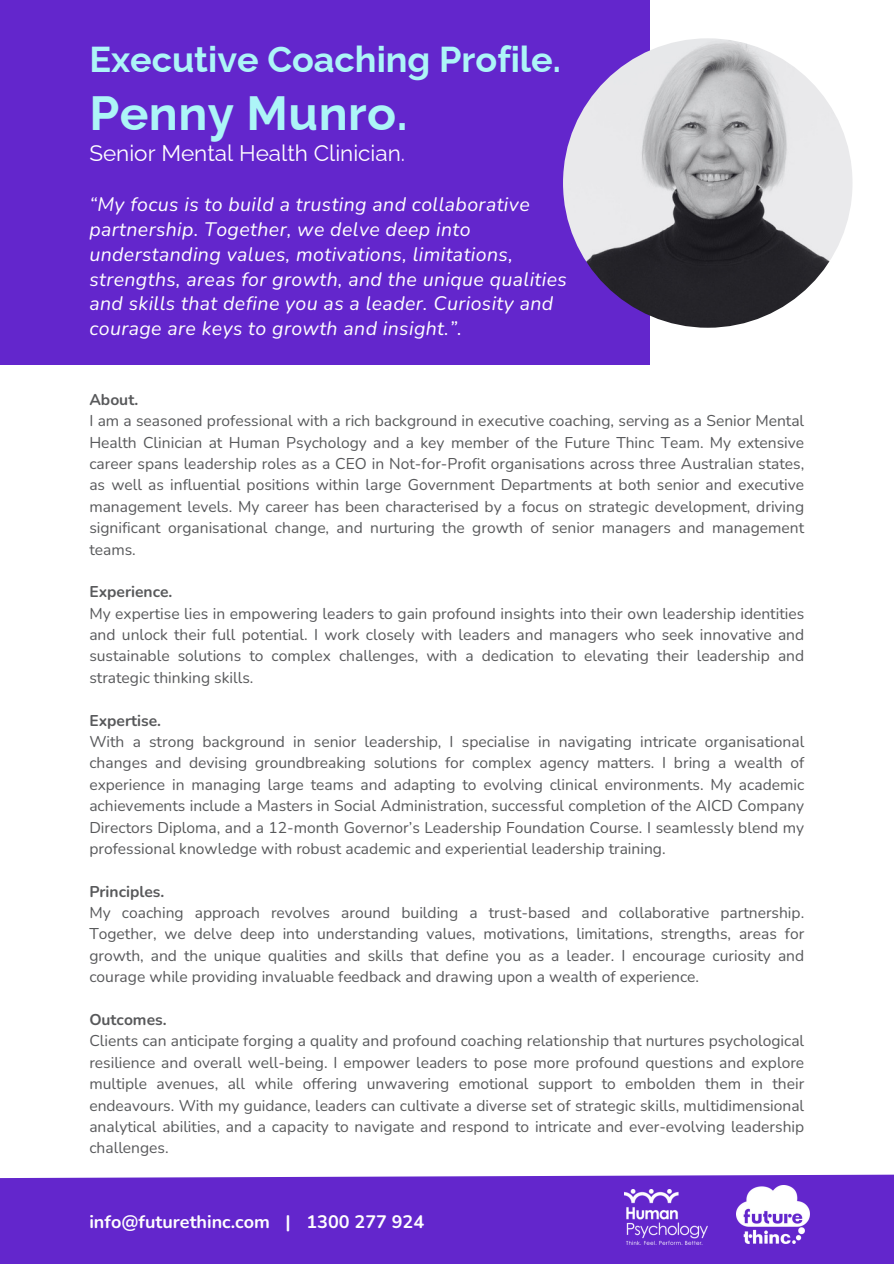
<style>
.page{position:relative;width:894px;height:1264px;background:#fff}
.page>*{position:absolute;margin:0;border:0;box-sizing:border-box;transform-origin:0 0}
.t1{font:700 48px "Raleway";letter-spacing:.01em;color:#adf5f7}
.t2{font:700 36px "Raleway";color:#adf5f7}
.t3{font:22.5px "Raleway";color:#fff}
.t4{font:italic 19.5px/24.8px "Nunito";letter-spacing:.02em;color:#fff}
.t5{font:700 18px "Nunito";color:#fff}
.t6{font:15.6px/21.3px "Nunito";color:#58595b;text-align:justify}
.t7{font:700 15.6px "Nunito";color:#58595b}
.s1{color:#6326cc}
</style>
<div class="page">
<div style="left:0;top:0;width:649px;height:365px;background:#6326cc"></div>
<img style="left:563px;top:38px;width:289px;height:290px;border-radius:50%">
<div style="left:0;top:1174px;width:893px;height:89px;background:#6326cc"></div>
<img style="left:624px;top:1189px;width:83px;height:55px">
<img style="left:736px;top:1185px;width:73px;height:58px">
<p class="t2" style="left:89px;top:38px;width:473px">Executive Coaching Profile.</p>
<p class="t1" style="left:89px;top:84px;width:319px">Penny Munro.</p>
<p class="t3" style="left:89px;top:140px;width:317px">Senior Mental Health Clinician.</p>
<p class="t4" style="left:89px;top:192px;width:479px">“My focus is to build a trusting and collaborative partnership. Together, we delve deep into understanding values, motivations, limitations, strengths, areas for growth, and the unique qualities and skills that define you as a leader. Curiosity and courage are keys to growth and insight.”.</p>
<p class="t7" style="left:89px;top:389px;width:50px">About.</p>
<p class="t6" style="left:89px;top:410px;width:716px">I am a seasoned professional with a rich background in executive coaching, serving as a Senior Mental Health Clinician at Human Psychology and a key member of the Future Thinc Team. My extensive career spans leadership roles as a CEO in Not-for-Profit organisations across three Australian states, as well as influential positions within large Government Departments at both senior and executive management levels. My career has been characterised by a focus on strategic development, driving significant organisational change, and nurturing the growth of senior managers and management teams.</p>
<p class="t7" style="left:89px;top:581px;width:84px">Experience.</p>
<p class="t6" style="left:89px;top:603px;width:716px">My expertise lies in empowering leaders to gain profound insights into their own leadership identities and unlock their full potential. I work closely with leaders and managers who seek innovative and sustainable solutions to complex challenges, with a dedication to elevating their leadership and strategic thinking skills.</p>
<p class="t7" style="left:89px;top:709px;width:73px">Expertise.</p>
<p class="t6" style="left:89px;top:731px;width:716px">With a strong background in senior leadership, I specialise in navigating intricate organisational changes and devising groundbreaking solutions for complex agency matters. I bring a wealth of experience in managing large teams and adapting to evolving clinical environments. My academic achievements include a Masters in Social Administration, successful completion of the AICD Company Directors Diploma, and a 12-month Governor’s Leadership Foundation Course. I seamlessly blend my professional knowledge with robust academic and experiential leadership training.</p>
<p class="t7" style="left:89px;top:880px;width:76px">Principles.</p>
<p class="t6" style="left:89px;top:902px;width:716px">My coaching approach revolves around building a trust-based and collaborative partnership.<br>Together, we delve deep into understanding values, motivations, limitations, strengths, areas for growth, and the unique qualities and skills that define you as a leader. I encourage curiosity and courage while providing invaluable feedback and drawing upon a wealth of experience.</p>
<p class="t7" style="left:89px;top:1009px;width:79px">Outcomes.</p>
<p class="t6" style="left:89px;top:1030px;width:716px">Clients can anticipate forging a quality and profound coaching relationship that nurtures psychological resilience and overall well-being. I empower leaders to pose more profound questions and explore multiple avenues, all while offering unwavering emotional support to embolden them in their endeavours. With my guidance, leaders can cultivate a diverse set of strategic skills, multidimensional analytical abilities, and a capacity to navigate and respond to intricate and ever-evolving leadership challenges.</p>
<p class="t5" style="left:89px;top:1209px;width:336px">info@futurethinc.com<span class="s1">M</span>|<span class="s1">M</span>1300 277 924</p>
</div>
